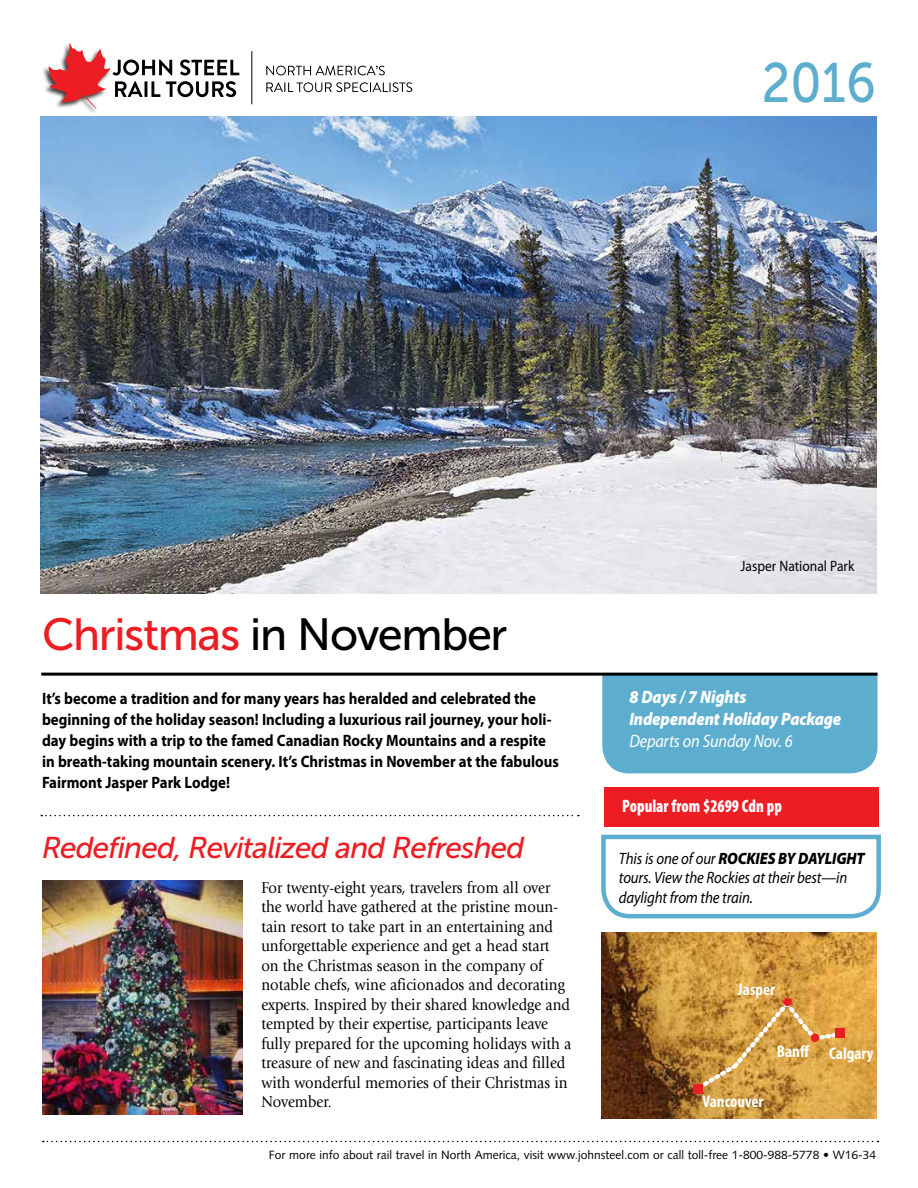
<style>
.page{position:relative;width:918px;height:1188px;background:#fff}
.page>*{position:absolute;margin:0;border:0;box-sizing:border-box;transform-origin:0 0}
.t1{font:55.5px "Museo Sans 500";color:#5cadce;scale:.9 1}
.t2{font:45px "Museo Sans 500";letter-spacing:-.03em;color:#000}
.t3{font:italic 30px "Museo Sans 500";letter-spacing:-.03em;color:#ed1d24}
.t4{font:italic 900 18px/21.6px "Myriad Pro";letter-spacing:-.01em;color:#fff;scale:.9 1}
.t5{font:900 condensed 18px "Myriad Pro";color:#fff;scale:.9 1}
.t6{font:italic 18px "Myriad Pro";letter-spacing:-.01em;color:#fff;scale:.9 1}
.t7{font:700 condensed 16.95px "Myriad Pro";color:#fff}
.t8{font:16.5px/19.5px "Giovanni";color:#000;scale:.9 1}
.t9{font:700 16.5px/21px "Myriad Pro";color:#000;scale:.9 1}
.t10{font:italic 16.5px/19.5px "Myriad Pro";letter-spacing:-.01em;color:#000;scale:.9 1}
.t11{font:15px "Myriad Pro";color:#000;scale:.9 1}
.t12{font:12px "Syntax";color:#000}
.s1{color:#ed1d24}
.s2{font-weight:900}
</style>
<div class="page">
<div style="left:602px;top:676px;width:276px;height:97px;background:#5cadce"></div>
<img style="left:40px;top:117px;width:837px;height:477px">
<svg style="left:43px;top:1141px;width:836px;height:1px"></svg>
<hr style="left:41px;top:673px;width:837px;height:3px;background:#000">
<svg style="left:41px;top:815px;width:538px;height:1px"></svg>
<div style="left:604px;top:787px;width:274px;height:40px;background:#ed1d24"></div>
<svg style="left:266px;top:66px;width:119px;height:9px"></svg>
<svg style="left:266px;top:82px;width:146px;height:10px"></svg>
<hr style="left:251px;top:51px;width:1px;height:53px;background:#000">
<img style="left:40px;top:66px;width:73px;height:51px">
<svg style="left:49px;top:43px;width:190px;height:66px"></svg>
<svg style="left:601px;top:834px;width:280px;height:85px"></svg>
<img style="left:601px;top:933px;width:276px;height:186px">
<svg style="left:694px;top:997px;width:152px;height:96px;background:#d29f49"></svg>
<div style="left:694px;top:1084px;width:9px;height:10px;background:#ed1d24"></div>
<div style="left:836px;top:1028px;width:9px;height:10px;background:#ed1d24"></div>
<div style="left:783px;top:998px;width:9px;height:8px;background:#ed1d24;border-radius:50%"></div>
<div style="left:811px;top:1034px;width:8px;height:8px;background:#ed1d24;border-radius:50%"></div>
<img style="left:42px;top:880px;width:201px;height:235px">
<h1 class="t1" style="left:762px;top:53px;width:128px">2016</h1>
<h2 class="t2" style="left:42px;top:610px;width:467px"><span class="s1">Christmas</span> in November</h2>
<p class="t9" style="left:42px;top:687px;width:576px">It’s become a tradition and for many years has heralded and celebrated the beginning of the holiday season! Including a luxurious rail journey, your holi&shy;day begins with a trip to the famed Canadian Rocky Mountains and a respite in breath-taking mountain scenery. It’s Christmas in November at the fabulous Fairmont Jasper Park Lodge!</p>
<h3 class="t3" style="left:42px;top:831px;width:484px">Redefined, Revitalized and Refreshed</h3>
<p class="t8" style="left:261px;top:878px;width:346px">For twenty-eight years, travelers from all over the world have gathered at the pristine moun&shy;tain resort to take part in an entertaining and unforgettable experience and get a head start<br>on the Christmas season in the company of notable chefs, wine aficionados and decorating experts. Inspired by their shared knowledge and tempted by their expertise, participants leave fully prepared for the upcoming holidays with a treasure of new and fascinating ideas and filled with wonderful memories of their Christmas in November.</p>
<p class="t11" style="left:741px;top:556px;width:128px">Jasper National Park</p>
<p class="t4" style="left:629px;top:687px;width:237px">8 Days / 7 Nights<br>Independent Holiday Package</p>
<p class="t6" style="left:629px;top:729px;width:183px">Departs on Sunday Nov. 6</p>
<p class="t5" style="left:622px;top:795px;width:179px">Popular from $2699 Cdn pp</p>
<p class="t10" style="left:619px;top:848px;width:275px">This is one of our <span class="s2">ROCKIES BY DAYLIGHT </span>tours. View the Rockies at their best—in daylight from the train.</p>
<p class="t7" style="left:738px;top:979px;width:39px">Jasper</p>
<p class="t7" style="left:703px;top:1091px;width:63px">Vancouver</p>
<p class="t7" style="left:777px;top:1043px;width:98px">Banff Calgary</p>
<p class="t12" style="left:269px;top:1148px;width:609px">For more info about rail travel in North America, visit www.johnsteel.com or call toll-free 1-800-988-5778 • W16-34</p>
</div>
